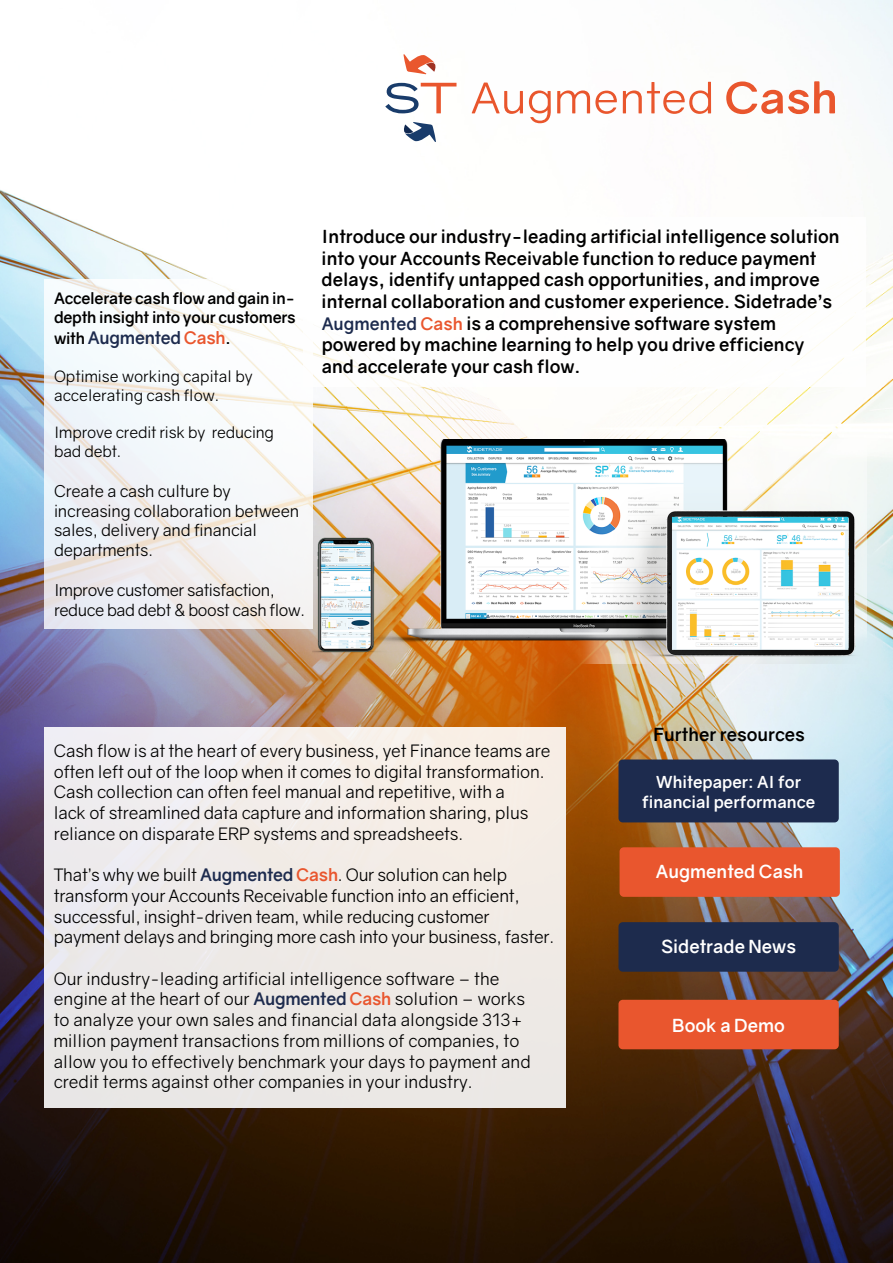
<style>
.page{position:relative;width:893px;height:1263px;background:#fff}
.page>*{position:absolute;margin:0;border:0;box-sizing:border-box;transform-origin:0 0}
.t1{font:700 18px/21.6px "Gravity";color:#000}
.t2{font:700 18px "Gravity";color:#fff}
.t3{font:17.25px/20.7px "Gravity";letter-spacing:-.01em;color:#000}
.t4{font:700 17.25px "Gravity";letter-spacing:-.015em;color:#1d2b4e}
.t5{font:16.5px/19.8px "Gravity";letter-spacing:-.01em;color:#000}
.t6{font:700 16.5px/19.8px "Gravity";color:#fff;text-align:center}
.t7{font:15.75px/18.9px "Gravity";color:#000}
.t8{font:700 15.75px/18.9px "Gravity";letter-spacing:-.015em;color:#000}
.s1{font-size:15.75px;color:#000}
.s2{color:#e9562e}
.s3{font-size:17.25px;color:#1d2b4e}
.s4{font-size:17.25px;color:#e9562e}
.s5{font-weight:700;color:#1d2b4e}
.s6{font-weight:700;color:#e9562e}
</style>
<div class="page">
<img style="left:0;top:0;width:893px;height:1263px">
<div style="left:45px;top:727px;width:521px;height:381px;background:linear-gradient(to right,#eceaec,#f3ece4)"></div>
<svg style="left:44px;top:280px;width:269px;height:349px;fill:#f4f6f9"></svg>
<div style="left:304px;top:218px;width:562px;height:169px;background:#fff"></div>
<img style="left:313px;top:439px;width:554px;height:224px">
<div style="left:618px;top:922px;width:221px;height:50px;background:#1d2b4d;border-radius:4px"></div>
<div style="left:618px;top:1000px;width:221px;height:49px;background:#e9562e;border-radius:4px"></div>
<div style="left:618px;top:759px;width:221px;height:63px;background:#1d2b4e;border-radius:4px"></div>
<div style="left:620px;top:847px;width:220px;height:50px;background:#e9562e;border-radius:4px"></div>
<svg style="left:385px;top:83px;width:71px;height:30px"></svg>
<svg style="left:403px;top:54px;width:33px;height:20px"></svg>
<svg style="left:403px;top:122px;width:33px;height:20px"></svg>
<svg style="left:472px;top:83px;width:51px;height:31px"></svg>
<svg style="left:529px;top:90px;width:22px;height:33px"></svg>
<svg style="left:557px;top:90px;width:60px;height:24px"></svg>
<svg style="left:623px;top:82px;width:88px;height:32px"></svg>
<svg style="left:726px;top:81px;width:109px;height:33px"></svg>
<p class="t8" style="left:54px;top:289px;width:243px">Accelerate cash flow and gain in&shy;depth insight into your customers</p>
<p class="t4" style="left:54px;top:327px;width:178px"><span class="s1">with</span> Augmented <span class="s2">Cash</span><span class="s1">.</span></p>
<p class="t7" style="left:54px;top:366px;width:200px">Optimise working capital by accelerating cash flow.</p>
<p class="t7" style="left:54px;top:423px;width:222px">Improve credit risk by reducing bad debt.</p>
<p class="t5" style="left:54px;top:481px;width:247px">Create a cash culture by increasing collaboration between sales, delivery and financial departments.</p>
<p class="t5" style="left:54px;top:580px;width:252px">Improve customer satisfaction, reduce bad debt &amp; boost cash flow.</p>
<p class="t1" style="left:322px;top:226px;width:519px">Introduce our industry-leading artificial intelligence solution into your Accounts Receivable function to reduce payment delays, identify untapped cash opportunities, and improve internal collaboration and customer experience. Sidetrade’s <span class="s3">Augmented</span> <span class="s4">Cash</span> is a comprehensive software system powered by machine learning to help you drive efficiency and accelerate your cash flow.</p>
<p class="t1" style="left:653px;top:724px;width:153px">Further resources</p>
<p class="t3" style="left:54px;top:740px;width:498px">Cash flow is at the heart of every business, yet Finance teams are often left out of the loop when it comes to digital transformation.<br>Cash collection can often feel manual and repetitive, with a<br>lack of streamlined data capture and information sharing, plus reliance on disparate ERP systems and spreadsheets.</p>
<p class="t3" style="left:54px;top:865px;width:502px">That’s why we built <span class="s5">Augmented</span> <span class="s6">Cash</span>. Our solution can help transform your Accounts Receivable function into an efficient, successful, insight-driven team, while reducing customer payment delays and bringing more cash into your business, faster.</p>
<p class="t3" style="left:54px;top:968px;width:478px">Our industry-leading artificial intelligence software – the engine at the heart of our <span class="s5">Augmented</span> <span class="s6">Cash</span> solution – works to analyze your own sales and financial data alongside 313+ million payment transactions from millions of companies, to allow you to effectively benchmark your days to payment and credit terms against other companies in your industry.</p>
<p class="t6" style="left:642px;top:773px;width:175px">Whitepaper: AI for financial performance</p>
<p class="t2" style="left:656px;top:861px;width:149px">Augmented Cash</p>
<p class="t2" style="left:661px;top:935px;width:137px">Sidetrade News</p>
<p class="t2" style="left:672px;top:1014px;width:114px">Book a Demo</p>
</div>
